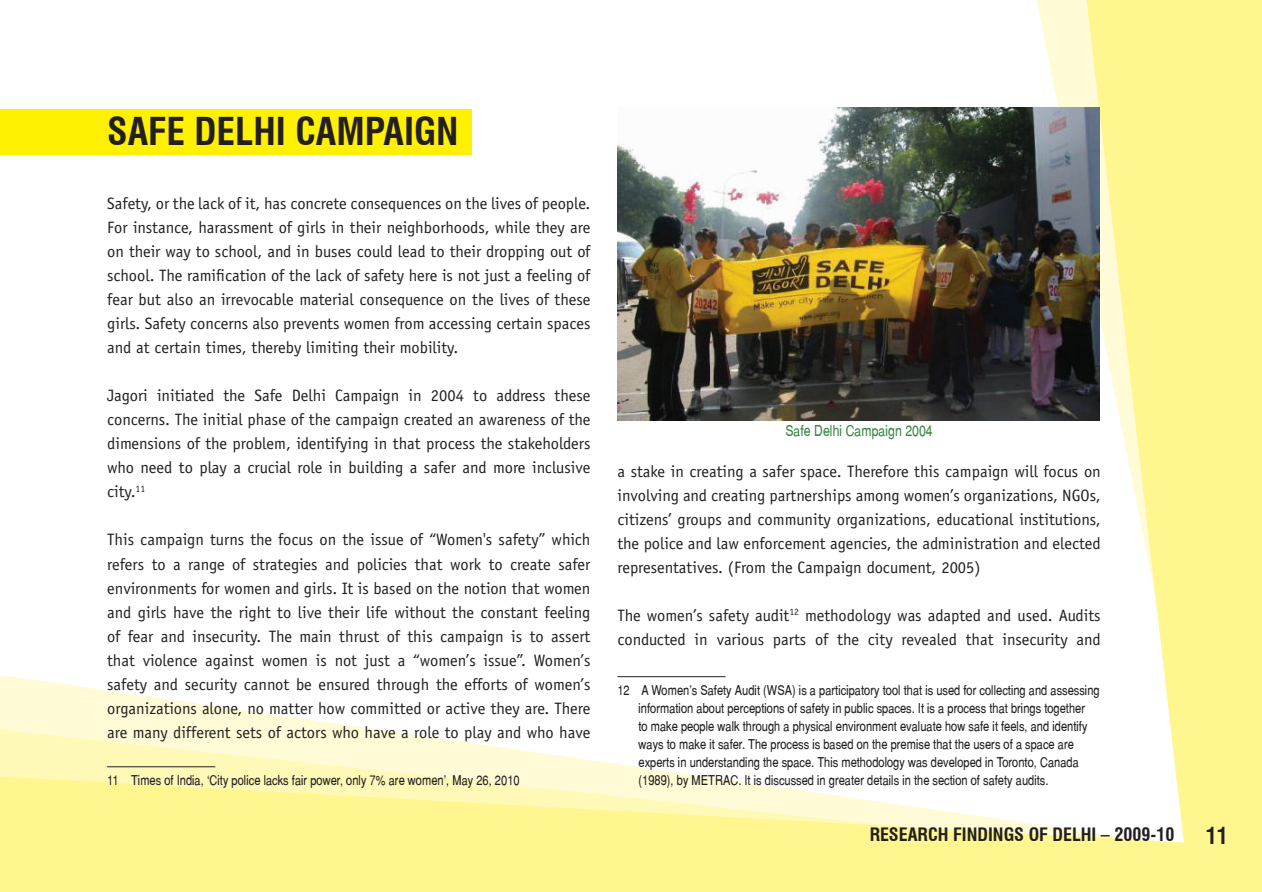
<style>
.page{position:relative;width:1262px;height:892px;background:#fff}
.page>*{position:absolute;margin:0;border:0;box-sizing:border-box;transform-origin:0 0}
.t1{font:700 condensed 37.5px "Swiss 721 BT";color:#231f20}
.t2{font:700 condensed 22.5px "Swiss 721 BT";color:#231f20}
.t3{font:700 condensed 18px "Swiss 721 BT";color:#231f20}
.t4{font:16.5px/24px "Officina Sans";color:#231f20;text-align:justify}
.t5{font:15px "Switzerland Narrow Plain";color:#378642}
.t6{font:13.5px/18px "Switzerland Narrow Plain";color:#231f20}
</style>
<div class="page">
<svg style="left:0;top:675px;width:726px;height:54px"></svg>
<svg style="left:0;top:729px;width:699px;height:47px;fill:#fffbd6"></svg>
<svg style="left:1031px;top:0;width:52px;height:421px;fill:#fffbd6"></svg>
<svg style="left:1083px;top:0;width:178px;height:776px;fill:#fff690"></svg>
<svg style="left:1px;top:776px;width:1260px;height:115px;fill:#fff690"></svg>
<hr style="left:107px;top:766px;width:108px;height:1px;background:#231f20">
<div style="left:0;top:109px;width:472px;height:46px;background:#fff101"></div>
<hr style="left:617px;top:676px;width:108px;height:1px;background:#231f20">
<img style="left:617px;top:107px;width:482px;height:313px">
<svg style="left:0;top:776px;width:1px;height:116px"></svg>
<p class="t1" style="left:107px;top:109px;width:353px">SAFE DELHI CAMPAIGN</p>
<p class="t4" style="left:107px;top:191px;width:484px">Safety, or the lack of it, has concrete consequences on the lives of people.<br>For instance, harassment of girls in their neighborhoods, while they are on their way to school, and in buses could lead to their dropping out of school. The ramification of the lack of safety here is not just a feeling of fear but also an irrevocable material consequence on the lives of these girls. Safety concerns also prevents women from accessing certain spaces and at certain times, thereby limiting their mobility.</p>
<p class="t4" style="left:107px;top:383px;width:484px">Jagori initiated the Safe Delhi Campaign in 2004 to address these concerns. The initial phase of the campaign created an awareness of the dimensions of the problem, identifying in that process the stakeholders who need to play a crucial role in building a safer and more inclusive city.<sup>11</sup></p>
<p class="t4" style="left:107px;top:527px;width:484px">This campaign turns the focus on the issue of “Women's safety” which refers to a range of strategies and policies that work to create safer environments for women and girls. It is based on the notion that women and girls have the right to live their life without the constant feeling of fear and insecurity. The main thrust of this campaign is to assert that violence against women is not just a “women’s issue”. Women’s safety and security cannot be ensured through the efforts of women’s organizations alone, no matter how committed or active they are. There are many different sets of actors who have a role to play and who have</p>
<p class="t6" style="left:107px;top:770px;width:414px">11 Times of India, ‘City police lacks fair power, only 7% are women’, May 26, 2010</p>
<p class="t5" style="left:785px;top:421px;width:149px">Safe Delhi Campaign 2004</p>
<p class="t4" style="left:617px;top:459px;width:484px">a stake in creating a safer space. Therefore this campaign will focus on involving and creating partnerships among women’s organizations, NGOs, citizens’ groups and community organizations, educational institutions, the police and law enforcement agencies, the administration and elected representatives. (From the Campaign document, 2005)</p>
<p class="t4" style="left:617px;top:603px;width:484px">The women’s safety audit<sup>12</sup> methodology was adapted and used. Audits conducted in various parts of the city revealed that insecurity and</p>
<p class="t6" style="left:638px;top:680px;width:462px;text-indent:-21px">12 A Women’s Safety Audit (WSA) is a participatory tool that is used for collecting and assessing information about perceptions of safety in public spaces. It is a process that brings together<br>to make people walk through a physical environment evaluate how safe it feels, and identify ways to make it safer. The process is based on the premise that the users of a space are experts in understanding the space. This methodology was developed in Toronto, Canada (1989), by METRAC. It is discussed in greater details in the section of safety audits.</p>
<p class="t3" style="left:869px;top:823px;width:306px">RESEARCH FINDINGS OF DELHI – 2009-10</p>
<p class="t2" style="left:1205px;top:821px;width:24px">11</p>
</div>
